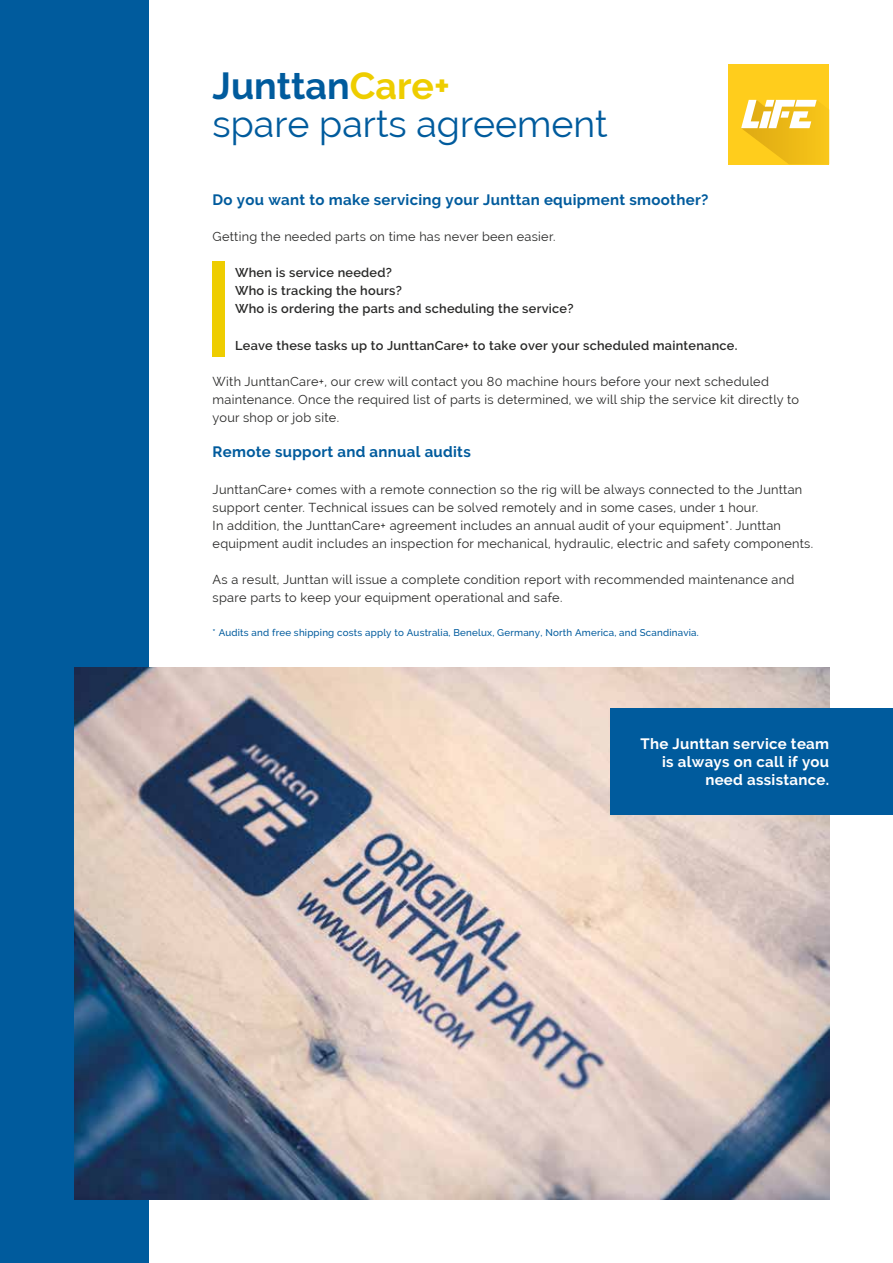
<style>
.page{position:relative;width:893px;height:1263px;background:#fff}
.page>*{position:absolute;margin:0;border:0;box-sizing:border-box;transform-origin:0 0}
.t1{font:37.5px/38px "Raleway";color:#005b9d}
.t2{font:700 15px "Raleway";letter-spacing:.02em;color:#005b9d}
.t3{font:700 15px/18px "Raleway";letter-spacing:.02em;color:#fff;text-align:right}
.t4{font:12.75px/18px "Raleway";letter-spacing:.02em;color:#282827}
.t5{font:600 12.75px/18px "Raleway";letter-spacing:.02em;color:#282827}
.t6{font:500 9.75px "Raleway";letter-spacing:.02em;color:#005b9d}
.s1{font-weight:700}
.s2{font-weight:700;color:#eecd00}
</style>
<div class="page">
<div style="left:213px;top:261px;width:12px;height:96px;background:#eecd00"></div>
<div style="left:0;top:0;width:149px;height:1263px;background:#005b9d"></div>
<img style="left:74px;top:668px;width:755px;height:531px">
<div style="left:610px;top:708px;width:283px;height:106px;background:#005b9d"></div>
<div style="left:729px;top:64px;width:100px;height:100px;background:#ffcd1c"></div>
<svg style="left:741px;top:100px;width:76px;height:64px"></svg>
<h1 class="t1" style="left:213px;top:67px;width:396px"><span class="s1">Junttan</span><span class="s2">Care+<br></span>spare parts agreement</h1>
<p class="t2" style="left:213px;top:192px;width:497px">Do you want to make servicing your Junttan equipment smoother?</p>
<p class="t4" style="left:213px;top:228px;width:344px">Getting the needed parts on time has never been easier.</p>
<p class="t5" style="left:235px;top:264px;width:340px">When is service needed?<br>Who is tracking the hours?<br>Who is ordering the parts and scheduling the service?</p>
<p class="t5" style="left:235px;top:336px;width:504px">Leave these tasks up to JunttanCare+ to take over your scheduled maintenance.</p>
<p class="t4" style="left:213px;top:372px;width:588px">With JunttanCare+, our crew will contact you 80 machine hours before your next scheduled maintenance. Once the required list of parts is determined, we will ship the service kit directly to your shop or job site.</p>
<p class="t2" style="left:213px;top:444px;width:260px">Remote support and annual audits</p>
<p class="t4" style="left:213px;top:480px;width:602px">JunttanCare+ comes with a remote connection so the rig will be always connected to the Junttan support center. Technical issues can be solved remotely and in some cases, under 1 hour.<br>In addition, the JunttanCare+ agreement includes an annual audit of your equipment*. Junttan equipment audit includes an inspection for mechanical, hydraulic, electric and safety components.</p>
<p class="t4" style="left:213px;top:570px;width:583px">As a result, Junttan will issue a complete condition report with recommended maintenance and spare parts to keep your equipment operational and safe.</p>
<p class="t6" style="left:213px;top:626px;width:488px">* Audits and free shipping costs apply to Australia, Benelux, Germany, North America, and Scandinavia.</p>
<p class="t3" style="left:640px;top:735px;width:190px">The Junttan service team is always on call if you need assistance.</p>
</div>
